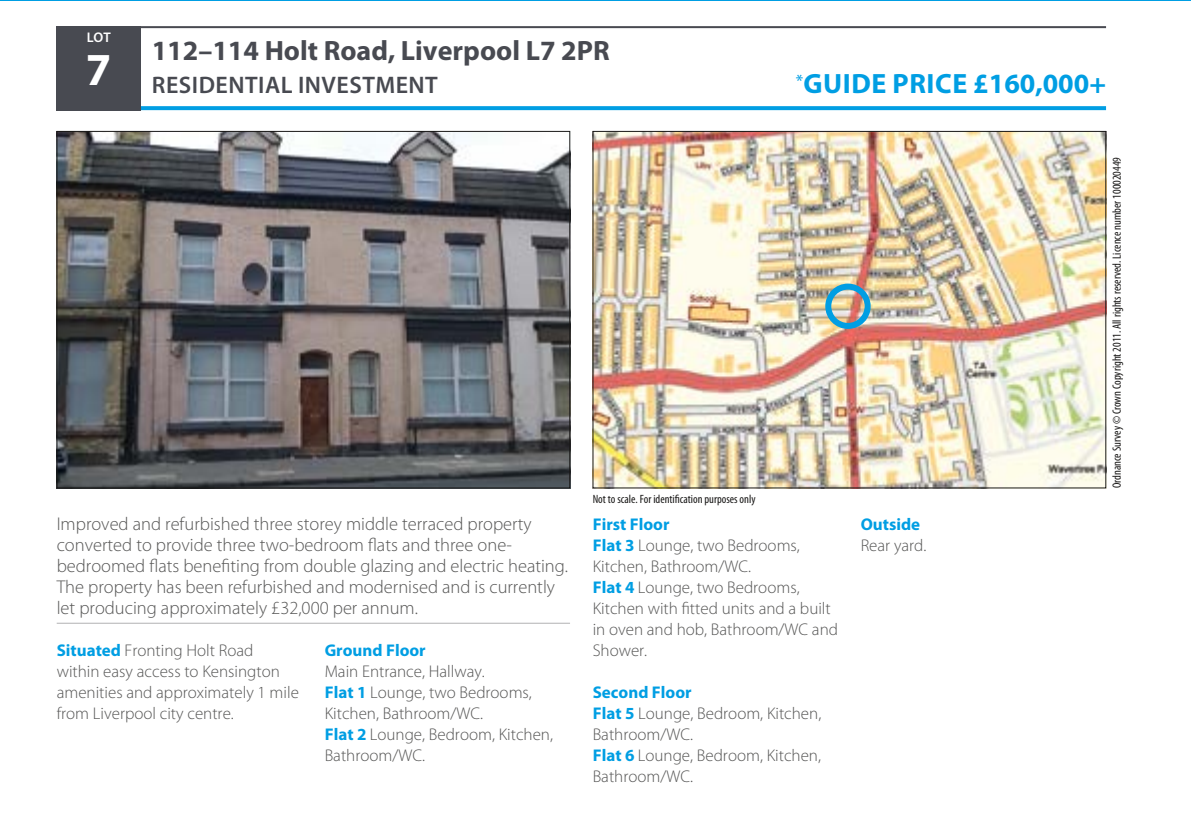
<style>
.page{position:relative;width:1191px;height:817px;background:#fff}
.page>*{position:absolute;margin:0;border:0;box-sizing:border-box;transform-origin:0 0}
.t1{font:700 28px "Myriad Pro";color:#484a51}
.t2{font:700 28px "Myriad Pro";letter-spacing:.02em;color:#009ee3}
.t3{font:600 24px "Myriad Pro";letter-spacing:.02em;color:#484a51}
.t4{font:300 18.4px/21px "Myriad Pro";color:#565655}
.t5{font:300 17px/21px "Myriad Pro";color:#565655}
.t6{font:700 17px "Myriad Pro";color:#009ee3}
.t7{font:600 14px "Myriad Pro";color:#fff}
.t8{font:condensed 12px "Myriad Pro";color:#181716}
.s1{font-weight:700;color:#009ee3}
</style>
<div class="page">
<svg style="left:141px;top:106px;width:965px;height:4px;background:#09a1e4"></svg>
<div style="left:57px;top:26px;width:84px;height:84px;background:#484a51"></div>
<hr style="left:57px;top:26px;width:1049px;height:2px;background:#484a51">
<img style="left:59px;top:133px;width:509px;height:353px">
<img style="left:594px;top:133px;width:510px;height:353px">
<div style="left:825px;top:284px;width:45px;height:45px;border:6px solid #009ee3;border-radius:50%"></div>
<hr style="left:57px;top:623px;width:513px;height:1px;background:#b1b2b3">
<hr style="left:0;top:0;width:1190px;height:1px;background:#009ee3">
<p class="t7" style="left:87px;top:29px;width:26px">LOT</p>
<h1 class="t1" style="left:152px;top:32px;width:459px">112–114 Holt Road, Liverpool L7 2PR</h1>
<h2 class="t3" style="left:86px;top:70px;width:353px"><sup>7</sup> RESIDENTIAL INVESTMENT</h2>
<p class="t8" style="left:592px;top:492px;width:164px">Not to scale. For identification purposes only</p>
<h1 class="t2" style="left:795px;top:65px;width:312px"><sup>*</sup>GUIDE PRICE £160,000+</h1>
<p class="t8" style="left:1109px;top:488px;width:333px;rotate:-90deg">Ordnance Survey © Crown Copyright 2011. All rights reserved. Licence number 100020449</p>
<p class="t4" style="left:57px;top:513px;width:513px">Improved and refurbished three storey middle terraced property converted to provide three two-bedroom flats and three one&shy;bedroomed flats benefiting from double glazing and electric heating.<br>The property has been refurbished and modernised and is currently let producing approximately £32,000 per annum.</p>
<p class="t5" style="left:57px;top:640px;width:244px"><span class="s1">Situated</span> Fronting Holt Road within easy access to Kensington amenities and approximately 1 mile from Liverpool city centre.</p>
<p class="t6" style="left:325px;top:639px;width:103px">Ground Floor</p>
<p class="t5" style="left:325px;top:661px;width:230px">Main Entrance, Hallway.<br><span class="s1">Flat 1</span> Lounge, two Bedrooms,<br>Kitchen, Bathroom/WC.<br><span class="s1">Flat 2</span> Lounge, Bedroom, Kitchen,<br>Bathroom/WC.</p>
<p class="t5" style="left:592px;top:514px;width:247px"><span class="s1">First Floor<br>Flat 3</span> Lounge, two Bedrooms,<br>Kitchen, Bathroom/WC.<br><span class="s1">Flat 4</span> Lounge, two Bedrooms,<br>Kitchen with fitted units and a built in oven and hob, Bathroom/WC and<br>Shower.</p>
<p class="t5" style="left:592px;top:682px;width:230px"><span class="s1">Second Floor<br>Flat 5</span> Lounge, Bedroom, Kitchen,<br>Bathroom/WC.<br><span class="s1">Flat 6</span> Lounge, Bedroom, Kitchen,<br>Bathroom/WC.</p>
<p class="t6" style="left:860px;top:513px;width:61px">Outside</p>
<p class="t5" style="left:860px;top:535px;width:67px">Rear yard.</p>
</div>
